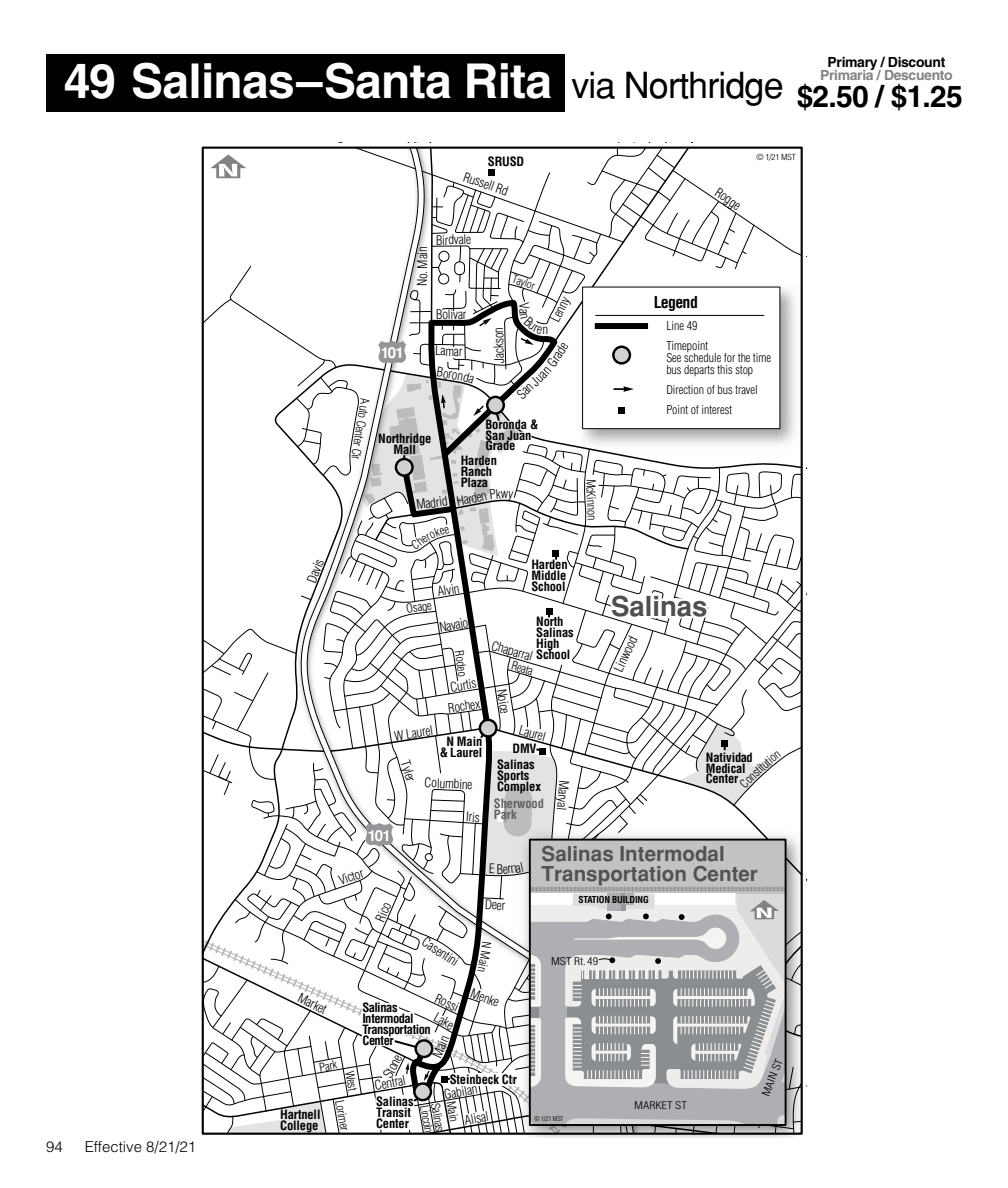
<style>
.page{position:relative;width:1008px;height:1188px;background:#fff}
.page>*{position:absolute;margin:0;border:0;box-sizing:border-box;transform-origin:0 0}
.t1{font:700 48px "Helvetica";letter-spacing:-.015em;color:#fff}
.t2{font:700 30px "Helvetica";color:#000}
.t3{font:700 27.6px "Helvetica";color:#4f4f51}
.t4{font:700 20.6px/20.6px "Helvetica";color:#515254}
.t5{font:700 condensed 16px "Helvetica";letter-spacing:-.04em;color:#000}
.t6{font:700 15.2px "Helvetica";letter-spacing:-.07em;color:#fff}
.t7{font:300 15px "Helvetica";color:#000}
.t8{font:700 14px "Helvetica";letter-spacing:-.025em;color:#808285}
.t9{font:700 14px "Helvetica";letter-spacing:-.025em;color:#000}
.t10{font:300 condensed 13px "Helvetica";letter-spacing:-.025em;color:#000}
.t11{font:700 condensed 12.6px/11px "Helvetica";letter-spacing:-.01em;color:#000}
.t12{font:700 condensed 12.6px/11px "Helvetica";letter-spacing:-.03em;color:#000}
.t13{font:700 condensed 12.6px/11px "Helvetica";letter-spacing:-.01em;color:#616264}
.t14{font:300 condensed 12px/20px "Helvetica";color:#000}
.t15{font:300 condensed 11px "Helvetica";color:#000}
.t16{font:300 condensed 10.4px "Helvetica";color:#000;scale:1.18 1}
.t17{font:700 condensed 9.4px "Helvetica";letter-spacing:-.02em;color:#000}
.t18{font:300 condensed 8.2px "Helvetica";color:#000;scale:1.1 1}
.t19{font:300 condensed 6.6px "Helvetica";color:#000}
.s1{font-weight:400;font-size:36px;color:#000}
</style>
<div class="page">
<div style="left:46px;top:54px;width:518px;height:58px;background:#000"></div>
<svg style="left:201px;top:146px;width:602px;height:992px"></svg>
<h1 class="t1" style="left:64px;top:52px;width:722px">49 Salinas–Santa Rita <span class="s1">via Northridge</span></h1>
<p class="t9" style="left:828px;top:53px;width:119px">Primary / Discount</p>
<p class="t8" style="left:820px;top:66px;width:134px">Primaria / Descuento</p>
<h2 class="t2" style="left:797px;top:78px;width:168px">$2.50 / $1.25</h2>
<p class="t11" style="left:488px;top:156px;width:38px">SRUSD</p>
<p class="t10" style="left:466px;top:169px;width:48px;rotate:19deg">Russell Rd</p>
<p class="t14" style="left:375px;top:398px;width:8px;rotate:90deg">A</p>
<p class="t14" style="left:374px;top:407px;width:35px;rotate:100deg">u ot Cent</p>
<p class="t14" style="left:366px;top:456px;width:5px;rotate:90deg">r</p>
<p class="t6" style="left:381px;top:344px;width:25px">101</p>
<p class="t10" style="left:415px;top:285px;width:41px;rotate:-89deg">No. Main</p>
<p class="t10" style="left:436px;top:232px;width:37px">Birdvale</p>
<p class="t10" style="left:436px;top:307px;width:32px">Bolivar</p>
<p class="t10" style="left:435px;top:343px;width:29px;rotate:1deg">Lamar</p>
<p class="t10" style="left:438px;top:364px;width:28px;rotate:9deg">Boron</p>
<p class="t15" style="left:515px;top:272px;width:25px;rotate:19deg">Taylor</p>
<p class="t10" style="left:492px;top:363px;width:37px;rotate:-92deg">Jackson</p>
<p class="t10" style="left:548px;top:318px;width:28px;rotate:-64deg">Lenny</p>
<p class="t10" style="left:542px;top:322px;width:7px">n</p>
<p class="t11" style="left:378px;top:433px;width:55px;text-align:center">Northridge<br>Mall</p>
<p class="t10" style="left:415px;top:497px;width:33px;rotate:-8deg">Madrid</p>
<p class="t11" style="left:485px;top:418px;width:55px">Boronda &amp;<br>San Juan<br>Grade</p>
<p class="t11" style="left:461px;top:454px;width:38px">Harden<br>Ranch<br>Plaza</p>
<p class="t10" style="left:456px;top:493px;width:27px;rotate:-10deg">Harde</p>
<p class="t14" style="left:601px;top:487px;width:6px;rotate:90deg">c</p>
<p class="t10" style="left:721px;top:185px;width:29px;rotate:34deg">Rogge</p>
<p class="t18" style="left:756px;top:152px;width:37px">© 1/21 MST</p>
<p class="t5" style="left:654px;top:292px;width:46px">Legend</p>
<p class="t14" style="left:666px;top:316px;width:43px">Line 49<br>Timepoint</p>
<p class="t14" style="left:666px;top:352px;width:106px;line-height:12px">See schedule for the time bus departs this stop</p>
<p class="t14" style="left:666px;top:380px;width:93px">Direction of bus travel<br>Point of interest</p>
<p class="t10" style="left:304px;top:579px;width:26px;rotate:-69deg">Davis</p>
<p class="t11" style="left:531px;top:559px;width:38px;text-align:justify">Harden Middle School</p>
<p class="t10" style="left:436px;top:584px;width:24px;rotate:-10deg">Alvin</p>
<h3 class="t3" style="left:611px;top:590px;width:98px">Salinas</h3>
<p class="t11" style="left:536px;top:616px;width:39px">North<br>Salinas<br>High<br>School</p>
<p class="t10" style="left:438px;top:620px;width:30px;rotate:-10deg">Navajo</p>
<p class="t10" style="left:494px;top:638px;width:44px;rotate:16deg">Chaparral</p>
<p class="t10" style="left:611px;top:668px;width:39px;rotate:-65deg">Linwood</p>
<p class="t10" style="left:509px;top:688px;width:27px;rotate:81deg">Noice</p>
<p class="t14" style="left:469px;top:649px;width:27px;rotate:82deg">Rodeo</p>
<p class="t14" style="left:515px;top:655px;width:23px;rotate:17deg">Reata</p>
<p class="t10" style="left:449px;top:680px;width:28px;rotate:-10deg">Curtis</p>
<p class="t10" style="left:447px;top:701px;width:34px;rotate:-8deg">Rochex</p>
<p class="t10" style="left:393px;top:728px;width:40px;rotate:-9deg">W Laurel</p>
<p class="t11" style="left:440px;top:736px;width:44px;text-align:center">N Main &amp; Laurel</p>
<p class="t6" style="left:368px;top:826px;width:25px">101</p>
<p class="t10" style="left:412px;top:759px;width:23px;rotate:72deg">Tyler</p>
<p class="t10" style="left:425px;top:775px;width:50px;rotate:3deg">Columbine</p>
<p class="t10" style="left:467px;top:809px;width:15px;rotate:4deg">Iris</p>
<p class="t10" style="left:337px;top:873px;width:27px;rotate:-19deg">Victor</p>
<p class="t10" style="left:521px;top:722px;width:29px;rotate:15deg">Laurel</p>
<p class="t11" style="left:512px;top:743px;width:26px">DMV</p>
<p class="t11" style="left:497px;top:759px;width:45px">Salinas<br>Sports<br>Complex</p>
<p class="t13" style="left:494px;top:798px;width:52px">Sherwood<br>Park</p>
<p class="t10" style="left:572px;top:781px;width:31px;rotate:95deg">Maryal</p>
<p class="t11" style="left:706px;top:751px;width:48px">Natividad<br>Medical<br>Center</p>
<p class="t10" style="left:497px;top:861px;width:8px">B</p>
<h3 class="t4" style="left:542px;top:843px;width:218px">Salinas Intermodal<br>Transportation Center</h3>
<p class="t10" style="left:373px;top:918px;width:21px;rotate:-67deg">Rico</p>
<p class="t10" style="left:427px;top:934px;width:42px;rotate:33deg">Casentini</p>
<p class="t10" style="left:485px;top:897px;width:22px;rotate:3deg">Deer</p>
<p class="t11" style="left:565px;top:895px;width:39px">Salinas</p>
<p class="t17" style="left:578px;top:894px;width:72px">STATION BUILDING</p>
<p class="t16" style="left:551px;top:956px;width:41px">MST Rt. 49</p>
<p class="t7" style="left:46px;top:1137px;width:18px">94</p>
<p class="t7" style="left:85px;top:1137px;width:113px">Effective 8/21/21</p>
<p class="t10" style="left:474px;top:985px;width:31px;rotate:20deg">Menke</p>
<p class="t10" style="left:302px;top:990px;width:31px;rotate:26deg">Market</p>
<p class="t10" style="left:439px;top:990px;width:26px;rotate:25deg">Rossi</p>
<p class="t12" style="left:362px;top:1002px;width:70px">Salinas<br>Intermodal<br>Transportation<br>Center</p>
<p class="t10" style="left:439px;top:1009px;width:22px;rotate:29deg">Lake</p>
<p class="t10" style="left:430px;top:1054px;width:24px;rotate:-67deg">Main</p>
<p class="t10" style="left:380px;top:1074px;width:27px;rotate:-63deg">Stone</p>
<p class="t14" style="left:318px;top:1057px;width:20px;rotate:-10deg">Park</p>
<p class="t14" style="left:359px;top:1069px;width:22px;rotate:80deg">West</p>
<p class="t11" style="left:450px;top:1074px;width:68px">Steinbeck Ctr</p>
<p class="t10" style="left:373px;top:1078px;width:33px;rotate:-10deg">Central</p>
<p class="t10" style="left:443px;top:1087px;width:35px;rotate:-10deg">Gabilan</p>
<p class="t11" style="left:376px;top:1096px;width:39px">Salinas<br>Transit<br>Center</p>
<p class="t14" style="left:349px;top:1098px;width:33px;rotate:80deg">Lorimer</p>
<p class="t14" style="left:445px;top:1101px;width:30px;rotate:80deg">Salinas</p>
<p class="t14" style="left:461px;top:1100px;width:22px;rotate:80deg">Main</p>
<p class="t14" style="left:434px;top:1103px;width:30px;rotate:80deg">Lincoln</p>
<p class="t11" style="left:280px;top:1109px;width:42px">Hartnell<br>College</p>
<p class="t10" style="left:463px;top:1113px;width:26px;rotate:-10deg">Alisal</p>
<p class="t19" style="left:534px;top:1114px;width:31px">© 1/21 MST</p>
<p class="t16" style="left:634px;top:1099px;width:46px;rotate:1deg">MARKET ST</p>
<p class="t16" style="left:760px;top:1093px;width:34px;rotate:-68deg">MAIN ST</p>
</div>
